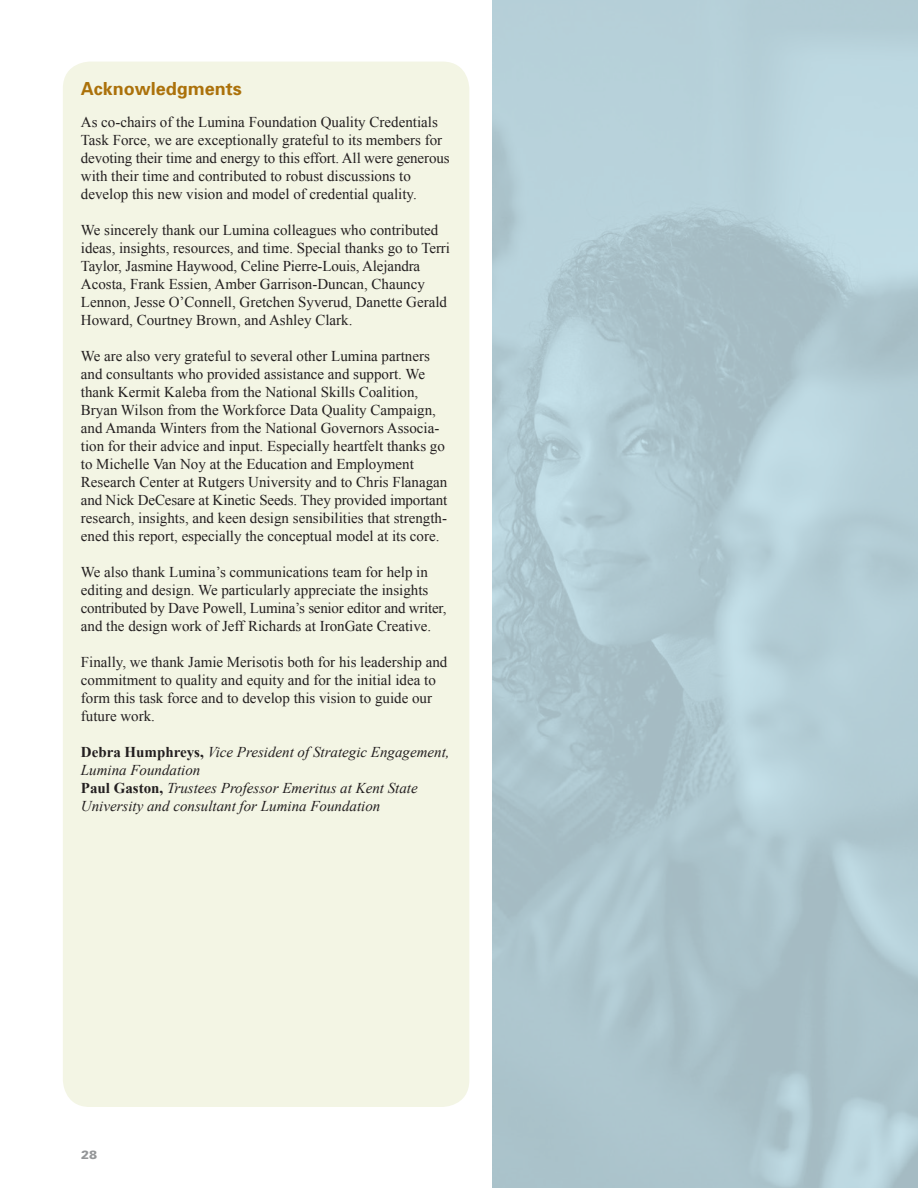
<style>
.page{position:relative;width:918px;height:1188px;background:#fff}
.page>*{position:absolute;margin:0;border:0;box-sizing:border-box;transform-origin:0 0}
.t1{font:700 18px "Univers";color:#ab710a}
.t2{font:15px/18px "Times New Roman";color:#231f20}
.t3{font:italic 15px/18px "Times New Roman";color:#231f20}
.t4{font:900 12px "Univers";color:#949698}
.s1{font-weight:700;font-style:normal}
</style>
<div class="page">
<div style="left:63px;top:62px;width:406px;height:1045px;background:#f3f5e4;border-radius:27px"></div>
<p class="t1" style="left:81px;top:78px;width:163px">Acknowledgments</p>
<p class="t2" style="left:81px;top:113px;width:370px">As co-chairs of the Lumina Foundation Quality Credentials Task Force, we are exceptionally grateful to its members for devoting their time and energy to this effort. All were generous with their time and contributed to robust discussions to develop this new vision and model of credential quality.</p>
<p class="t2" style="left:81px;top:221px;width:371px">We sincerely thank our Lumina colleagues who contributed ideas, insights, resources, and time. Special thanks go to Terri Taylor, Jasmine Haywood, Celine Pierre-Louis, Alejandra Acosta, Frank Essien, Amber Garrison-Duncan, Chauncy Lennon, Jesse O’Connell, Gretchen Syverud, Danette Gerald Howard, Courtney Brown, and Ashley Clark.</p>
<p class="t2" style="left:81px;top:347px;width:368px">We are also very grateful to several other Lumina partners and consultants who provided assistance and support. We thank Kermit Kaleba from the National Skills Coalition, Bryan Wilson from the Workforce Data Quality Campaign, and Amanda Winters from the National Governors Associa&shy;tion for their advice and input. Especially heartfelt thanks go to Michelle Van Noy at the Education and Employment Research Center at Rutgers University and to Chris Flanagan and Nick DeCesare at Kinetic Seeds. They provided important research, insights, and keen design sensibilities that strength&shy;ened this report, especially the conceptual model at its core.</p>
<p class="t2" style="left:81px;top:563px;width:367px">We also thank Lumina’s communications team for help in editing and design. We particularly appreciate the insights contributed by Dave Powell, Lumina’s senior editor and writer, and the design work of Jeff Richards at IronGate Creative.</p>
<p class="t2" style="left:81px;top:653px;width:368px">Finally, we thank Jamie Merisotis both for his leadership and commitment to quality and equity and for the initial idea to form this task force and to develop this vision to guide our future work.</p>
<p class="t3" style="left:81px;top:742px;width:370px"><span class="s1">Debra Humphreys,</span> Vice President of Strategic Engagement, Lumina Foundation<br><span class="s1">Paul Gaston,</span> Trustees Professor Emeritus at Kent State University and consultant for Lumina Foundation</p>
<p class="t4" style="left:81px;top:1148px;width:18px">28</p>
</div>
